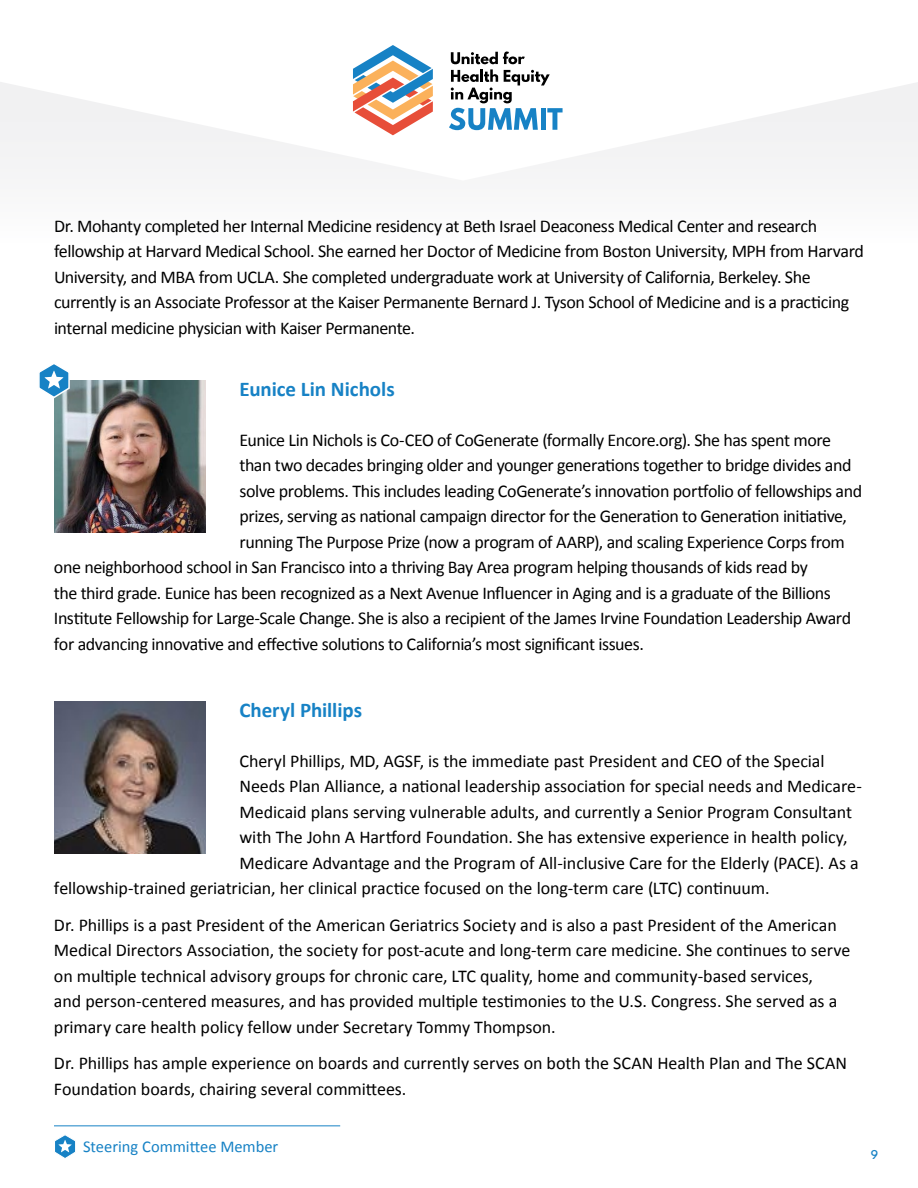
<style>
.page{position:relative;width:918px;height:1188px;background:#fff}
.page>*{position:absolute;margin:0;border:0;box-sizing:border-box;transform-origin:0 0}
.t1{font:700 21px "Calibri";letter-spacing:-.005em;color:#1782c5}
.t2{font:18px/25.5px "Calibri";letter-spacing:-.02em;color:#000}
.t3{font:16.5px "Calibri";color:#1782c5}
.t4{font:500 13.5px "League Spartan";color:#1782c5}
</style>
<div class="page">
<svg style="left:0;top:82px;width:918px;height:87px;fill:#f5f5f6"></svg>
<svg style="left:353px;top:45px;width:80px;height:90px"></svg>
<svg style="left:449px;top:52px;width:114px;height:78px"></svg>
<hr style="left:54px;top:1125px;width:286px;height:1px;background:#1782c5">
<svg style="left:55px;top:1135px;width:21px;height:23px"></svg>
<img style="left:54px;top:380px;width:152px;height:152px">
<svg style="left:39px;top:364px;width:32px;height:36px"></svg>
<img style="left:54px;top:702px;width:152px;height:151px">
<p class="t2" style="left:54px;top:212px;width:811px">Dr. Mohanty completed her Internal Medicine residency at Beth Israel Deaconess Medical Center and research fellowship at Harvard Medical School. She earned her Doctor of Medicine from Boston University, MPH from Harvard University, and MBA from UCLA. She completed undergraduate work at University of California, Berkeley. She currently is an Associate Professor at the Kaiser Permanente Bernard J. Tyson School of Medicine and is a practicing internal medicine physician with Kaiser Permanente.</p>
<p class="t1" style="left:240px;top:376px;width:157px">Eunice Lin Nichols</p>
<p class="t2" style="left:240px;top:426px;width:593px">Eunice Lin Nichols is Co-CEO of CoGenerate (formally Encore.org). She has spent more</p>
<p class="t2" style="left:240px;top:452px;width:614px">than two decades bringing older and younger generations together to bridge divides and</p>
<p class="t2" style="left:240px;top:477px;width:624px">solve problems. This includes leading CoGenerate’s innovation portfolio of fellowships and</p>
<p class="t2" style="left:240px;top:503px;width:609px">prizes, serving as national campaign director for the Generation to Generation initiative,</p>
<p class="t2" style="left:240px;top:528px;width:607px">running The Purpose Prize (now a program of AARP), and scaling Experience Corps from</p>
<p class="t2" style="left:54px;top:554px;width:755px">one neighborhood school in San Francisco into a thriving Bay Area program helping thousands of kids read by</p>
<p class="t2" style="left:54px;top:579px;width:778px">the third grade. Eunice has been recognized as a Next Avenue Influencer in Aging and is a graduate of the Billions</p>
<p class="t2" style="left:54px;top:605px;width:799px">Institute Fellowship for Large-Scale Change. She is also a recipient of the James Irvine Foundation Leadership Award</p>
<p class="t2" style="left:54px;top:630px;width:591px">for advancing innovative and effective solutions to California’s most significant issues.</p>
<p class="t1" style="left:240px;top:697px;width:124px">Cheryl Phillips</p>
<p class="t2" style="left:240px;top:747px;width:586px">Cheryl Phillips, MD, AGSF, is the immediate past President and CEO of the Special</p>
<p class="t2" style="left:240px;top:773px;width:624px">Needs Plan Alliance, a national leadership association for special needs and Medicare-</p>
<p class="t2" style="left:240px;top:798px;width:614px">Medicaid plans serving vulnerable adults, and currently a Senior Program Consultant</p>
<p class="t2" style="left:240px;top:824px;width:610px">with The John A Hartford Foundation. She has extensive experience in health policy,</p>
<p class="t2" style="left:240px;top:849px;width:621px">Medicare Advantage and the Program of All-inclusive Care for the Elderly (PACE). As a</p>
<p class="t2" style="left:54px;top:875px;width:717px">fellowship-trained geriatrician, her clinical practice focused on the long-term care (LTC) continuum.</p>
<p class="t2" style="left:54px;top:911px;width:798px">Dr. Phillips is a past President of the American Geriatrics Society and is also a past President of the American Medical Directors Association, the society for post-acute and long-term care medicine. She continues to serve on multiple technical advisory groups for chronic care, LTC quality, home and community-based services,<br>and person-centered measures, and has provided multiple testimonies to the U.S. Congress. She served as a primary care health policy fellow under Secretary Tommy Thompson.</p>
<p class="t2" style="left:54px;top:1049px;width:795px">Dr. Phillips has ample experience on boards and currently serves on both the SCAN Health Plan and The SCAN<br>Foundation boards, chairing several committees.</p>
<p class="t3" style="left:83px;top:1137px;width:197px">Steering Committee Member</p>
<p class="t4" style="left:871px;top:1144px;width:9px">9</p>
</div>
